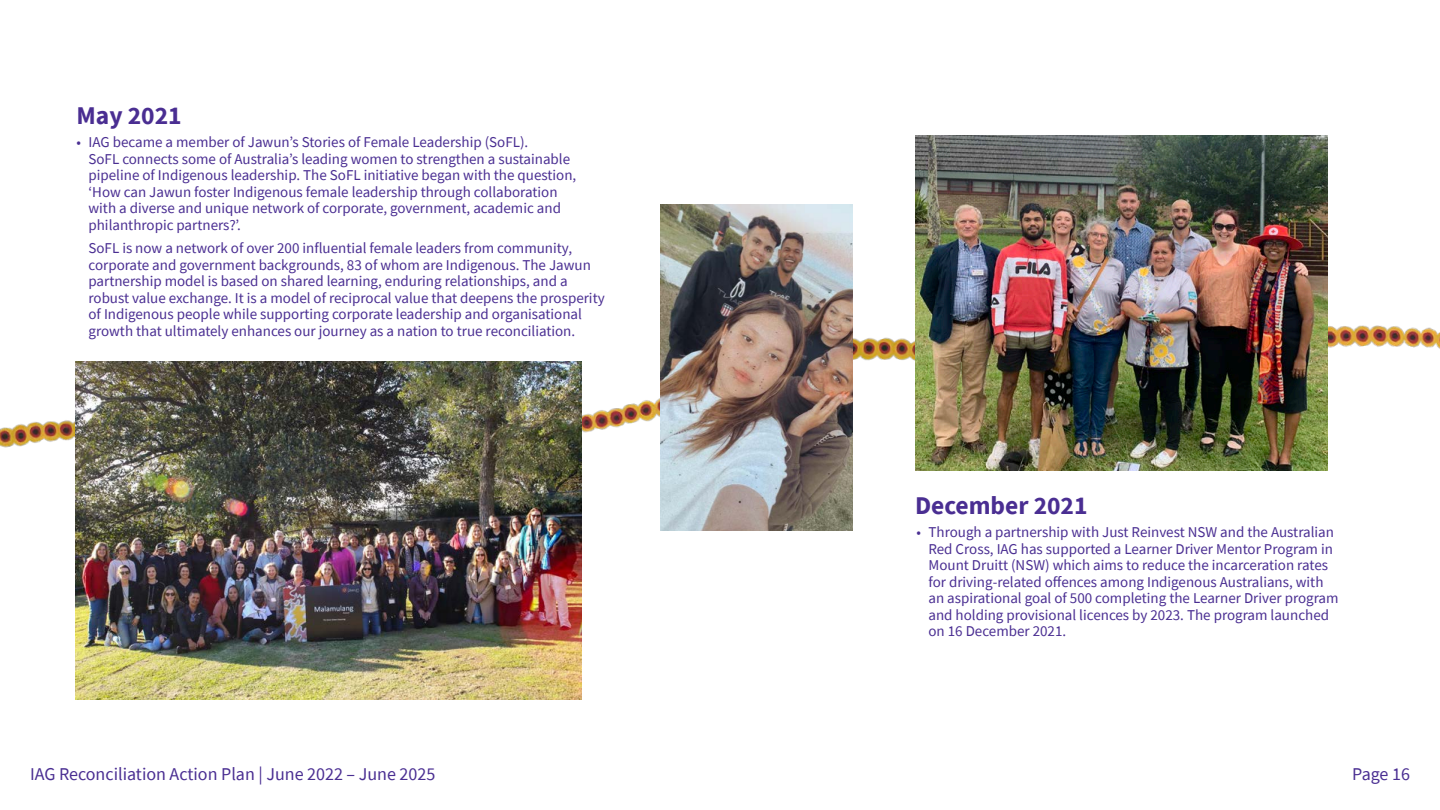
<style>
.page{position:relative;width:1440px;height:810px;background:#fff}
.page>*{position:absolute;margin:0;border:0;box-sizing:border-box;transform-origin:0 0}
.person_name{font:700 25.5px "Source Sans Pro";color:#4a2e92}
.body_copy{font:700 25.5px "Source Sans Pro";color:#4a2e92}
.t1{font:18px "Source Sans Pro";color:#4a2e92}
.body_copy-2{font:15px/16.5px "Source Sans Pro";color:#4a2e92}
</style>
<div class="page">
<img style="left:853px;top:325px;width:587px;height:36px">
<img style="left:0;top:361px;width:775px;height:170px">
<img style="left:915px;top:135px;width:413px;height:336px">
<img style="left:75px;top:362px;width:507px;height:337px">
<img style="left:660px;top:204px;width:193px;height:326px">
<p class="body_copy" style="left:76px;top:98px;width:107px">May 2021</p>
<p class="body_copy-2" style="left:88px;top:134px;width:489px;text-indent:-12px">• IAG became a member of Jawun’s Stories of Female Leadership (SoFL).<br>SoFL connects some of Australia’s leading women to strengthen a sustainable pipeline of Indigenous leadership. The SoFL initiative began with the question, ‘How can Jawun foster Indigenous female leadership through collaboration with a diverse and unique network of corporate, government, academic and philanthropic partners?’.</p>
<p class="body_copy-2" style="left:88px;top:240px;width:518px">SoFL is now a network of over 200 influential female leaders from community, corporate and government backgrounds, 83 of whom are Indigenous. The Jawun partnership model is based on shared learning, enduring relationships, and a robust value exchange. It is a model of reciprocal value that deepens the prosperity of Indigenous people while supporting corporate leadership and organisational growth that ultimately enhances our journey as a nation to true reconciliation.</p>
<p class="person_name" style="left:915px;top:488px;width:174px">December 2021</p>
<p class="body_copy-2" style="left:928px;top:524px;width:412px;text-indent:-12px">• Through a partnership with Just Reinvest NSW and the Australian Red Cross, IAG has supported a Learner Driver Mentor Program in Mount Druitt (NSW) which aims to reduce the incarceration rates for driving-related offences among Indigenous Australians, with an aspirational goal of 500 completing the Learner Driver program and holding provisional licences by 2023. The program launched on 16 December 2021.</p>
<p class="t1" style="left:30px;top:763px;width:407px">IAG Reconciliation Action Plan | June 2022 – June 2025</p>
<p class="t1" style="left:1352px;top:763px;width:59px">Page 16</p>
</div>
